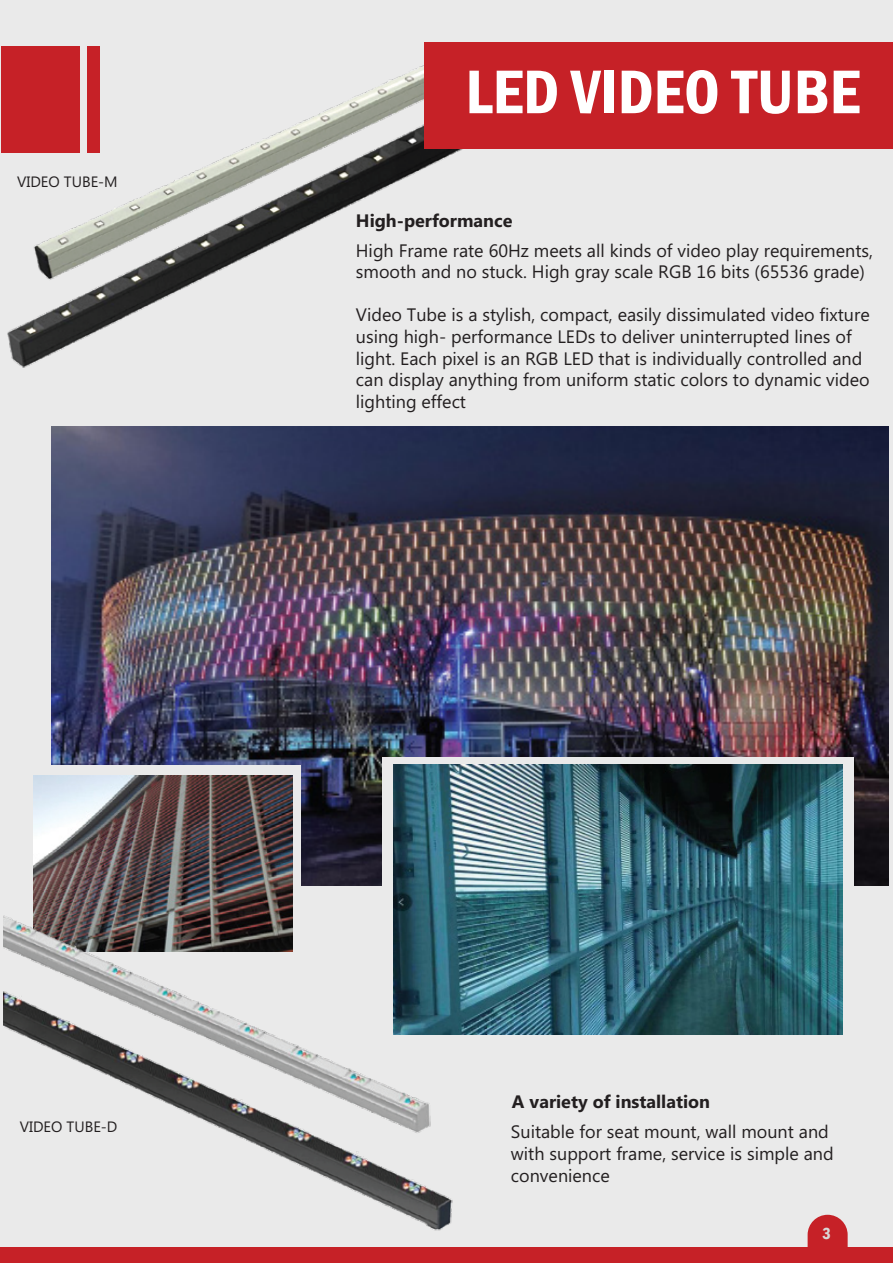
<style>
.page{position:relative;width:893px;height:1263px;background:#fff}
.page>*{position:absolute;margin:0;border:0;box-sizing:border-box;transform-origin:0 0}
.t1{font:600 condensed 63.9px "Franklin Gothic";color:#fff}
.t2{font:18px/21.6px "Microsoft Phags Pa";color:#231f20}
.t3{font:700 18px "Microsoft Phags Pa";color:#231f20}
.t4{font:600 condensed 16.5px "Franklin Gothic";color:#d9d9d8}
.t5{font:15px "Microsoft Phags Pa";color:#231f20}
</style>
<div class="page">
<div style="left:1px;top:0;width:892px;height:1263px;background:#eaeaea"></div>
<div style="left:1px;top:1247px;width:892px;height:16px;background:#c62127"></div>
<svg style="left:808px;top:1215px;width:40px;height:32px"></svg>
<img style="left:0;top:53px;width:132px;height:364px">
<img style="left:17px;top:42px;width:466px;height:272px">
<div style="left:424px;top:43px;width:469px;height:106px;background:#c62127"></div>
<img style="left:51px;top:427px;width:837px;height:459px">
<div style="left:382px;top:757px;width:472px;height:305px;background:#eaeaea"></div>
<div style="left:25px;top:765px;width:276px;height:131px;background:#eaeaea"></div>
<img style="left:394px;top:765px;width:448px;height:269px">
<img style="left:33px;top:776px;width:260px;height:123px">
<img style="left:3px;top:899px;width:436px;height:81px">
<img style="left:3px;top:980px;width:470px;height:251px">
<p class="t5" style="left:17px;top:172px;width:102px">VIDEO TUBE-M</p>
<h1 class="t1" style="left:465px;top:49px;width:396px">LED VIDEO TUBE</h1>
<p class="t3" style="left:356px;top:207px;width:158px">High-performance</p>
<p class="t2" style="left:356px;top:238px;width:519px">High Frame rate 60Hz meets all kinds of video play requirements, smooth and no stuck. High gray scale RGB 16 bits (65536 grade)</p>
<p class="t2" style="left:356px;top:303px;width:515px">Video Tube is a stylish, compact, easily dissimulated video fixture using high- performance LEDs to deliver uninterrupted lines of light. Each pixel is an RGB LED that is individually controlled and can display anything from uniform static colors to dynamic video lighting effect</p>
<p class="t5" style="left:20px;top:1116px;width:99px">VIDEO TUBE-D</p>
<p class="t3" style="left:512px;top:1088px;width:200px">A variety of installation</p>
<p class="t2" style="left:511px;top:1120px;width:324px">Suitable for seat mount, wall mount and with support frame, service is simple and convenience</p>
<p class="t4" style="left:822px;top:1222px;width:10px">3</p>
</div>
